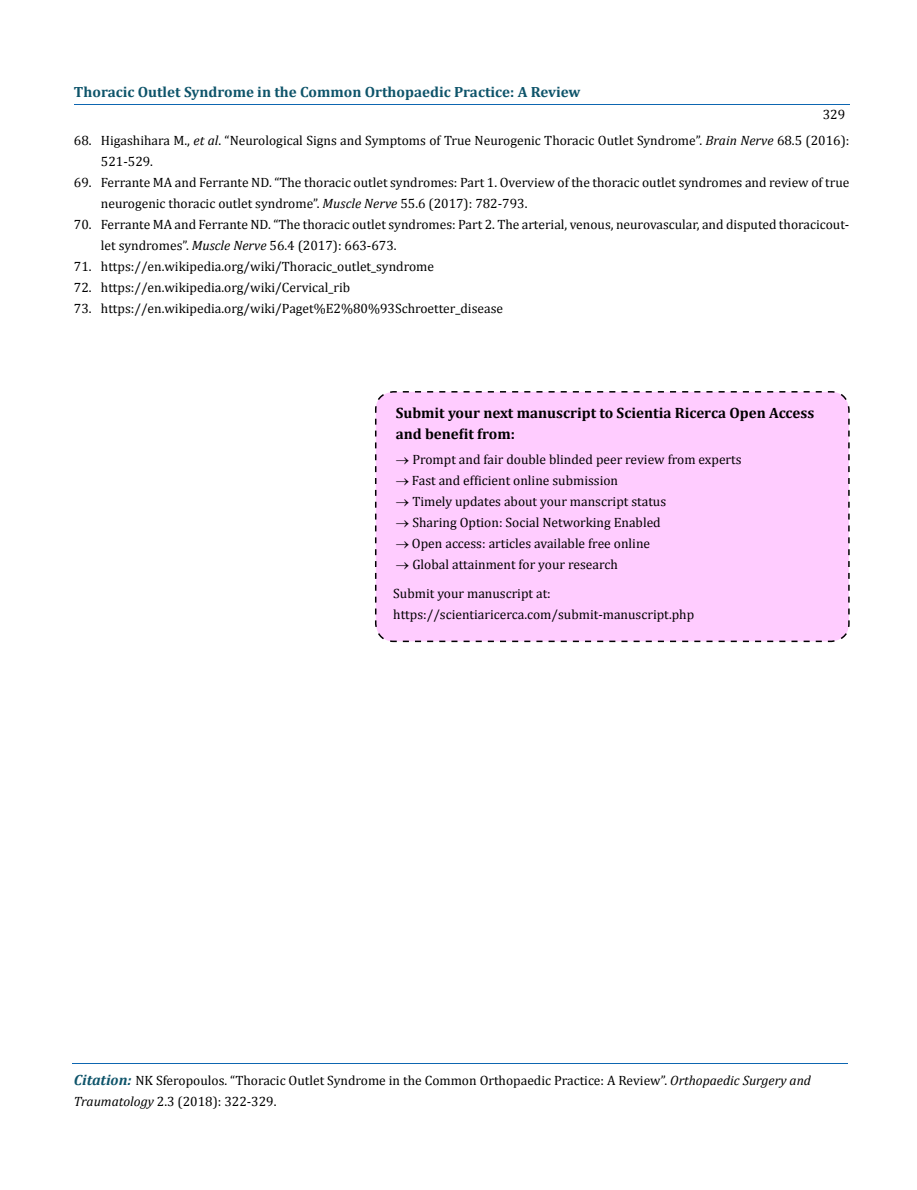
<style>
.page{position:relative;width:917px;height:1190px;background:#fff}
.page>*{position:absolute;margin:0;border:0;box-sizing:border-box;transform-origin:0 0}
.t1{font:700 15px/21px "Cambria";color:#000}
.t2{font:700 14.85px "Cambria";color:#0e546a}
.t3{font:13.5px/21px "Cambria";color:#000}
.s1{font-style:italic}
.s2{font-weight:700;font-style:italic;font-size:14.85px;color:#0e546a}
</style>
<div class="page">
<hr style="left:74px;top:104px;width:775px;height:1px;background:#0d66b1">
<hr style="left:72px;top:1063px;width:775px;height:1px;background:#0d66b1">
<div style="left:375px;top:391px;width:475px;height:252px;background:#fcf"></div>
<p class="t2" style="left:74px;top:83px;width:508px">Thoracic Outlet Syndrome in the Common Orthopaedic Practice: A Review</p>
<p class="t3" style="left:822px;top:103px;width:24px">329</p>
<p class="t3" style="left:101px;top:130px;width:750px;text-indent:-27px">68. Higashihara M., <span class="s1">et al</span>. “Neurological Signs and Symptoms of True Neurogenic Thoracic Outlet Syndrome”. <span class="s1">Brain Nerve</span> 68.5 (2016):<br>521-529.</p>
<p class="t3" style="left:101px;top:172px;width:750px;text-indent:-27px">69. Ferrante MA and Ferrante ND. “The thoracic outlet syndromes: Part 1. Overview of the thoracic outlet syndromes and review of true neurogenic thoracic outlet syndrome”. <span class="s1">Muscle Nerve</span> 55.6 (2017): 782-793.</p>
<p class="t3" style="left:101px;top:214px;width:750px;text-indent:-27px">70. Ferrante MA and Ferrante ND. “The thoracic outlet syndromes: Part 2. The arterial, venous, neurovascular, and disputed thoracicout&shy;let syndromes”. <span class="s1">Muscle Nerve</span> 56.4 (2017): 663-673.</p>
<p class="t3" style="left:74px;top:256px;width:362px">71. https://en.wikipedia.org/wiki/Thoracic_outlet_syndrome</p>
<p class="t3" style="left:74px;top:277px;width:278px">72. https://en.wikipedia.org/wiki/Cervical_rib</p>
<p class="t3" style="left:74px;top:298px;width:430px">73. https://en.wikipedia.org/wiki/Paget%E2%80%93Schroetter_disease</p>
<p class="t1" style="left:395px;top:402px;width:420px">Submit your next manuscript to Scientia Ricerca Open Access and benefit from:</p>
<p class="t3" style="left:395px;top:448px;width:347px">→ Prompt and fair double blinded peer review from experts</p>
<p class="t3" style="left:395px;top:469px;width:224px">→ Fast and efficient online submission</p>
<p class="t3" style="left:395px;top:491px;width:272px">→ Timely updates about your manscript status</p>
<p class="t3" style="left:395px;top:512px;width:266px">→ Sharing Option: Social Networking Enabled</p>
<p class="t3" style="left:395px;top:533px;width:256px">→ Open access: articles available free online</p>
<p class="t3" style="left:393px;top:549px;width:226px;line-height:29.4px">→ Global attainment for your research<br>Submit your manuscript at:</p>
<p class="t3" style="left:393px;top:604px;width:302px">https://scientiaricerca.com/submit-manuscript.php</p>
<p class="t3" style="left:74px;top:1069px;width:738px"><span class="s2">Citation:</span> NK Sferopoulos. “Thoracic Outlet Syndrome in the Common Orthopaedic Practice: A Review”. <span class="s1">Orthopaedic Surgery and<br>Traumatology</span> 2.3 (2018): 322-329.</p>
</div>
